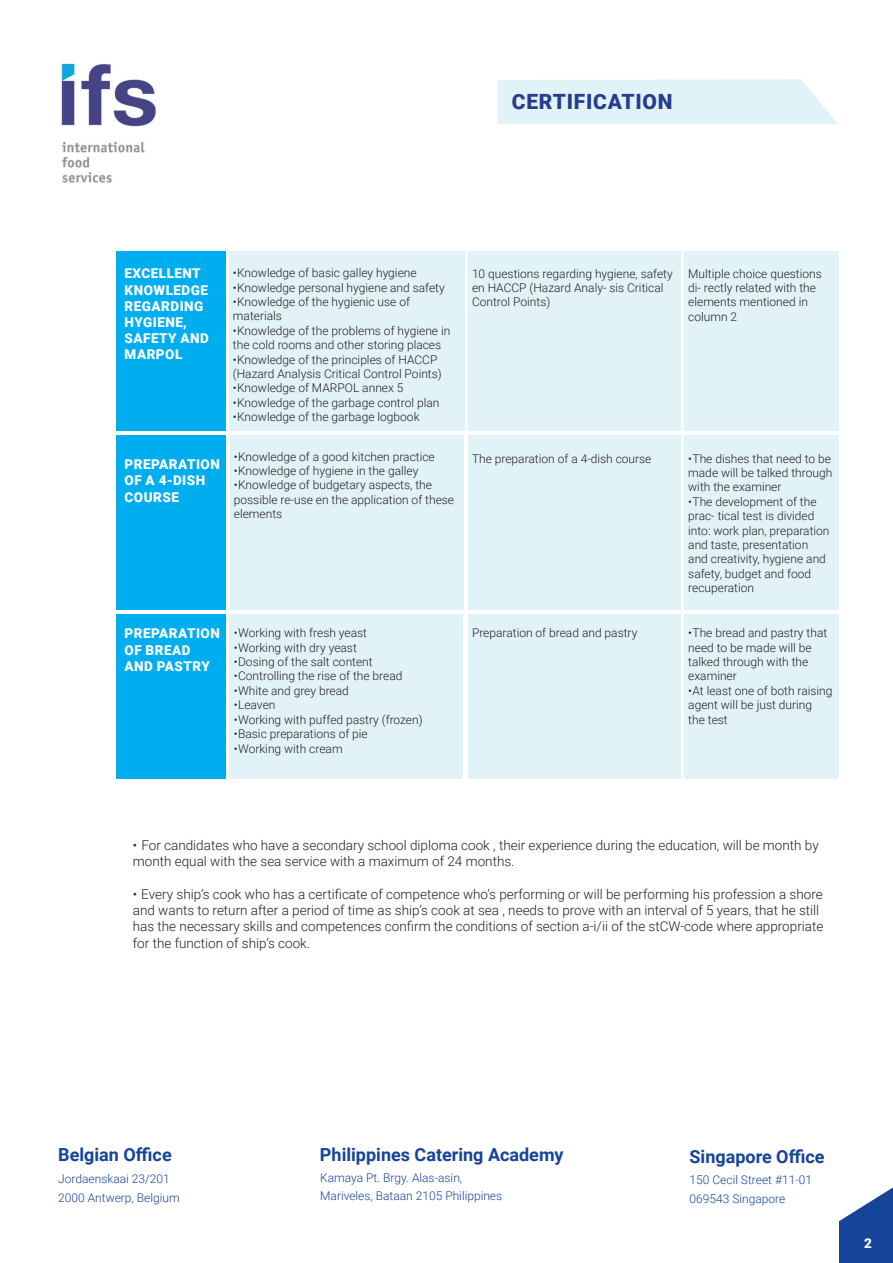
<style>
.page{position:relative;width:893px;height:1263px;background:#fff}
.page>*{position:absolute;margin:0;border:0;box-sizing:border-box;transform-origin:0 0}
.t1{font:900 21px "Roboto";letter-spacing:.035em;color:#253f8e}
.t2{font:700 18px "Roboto";color:#164499}
.t3{font:300 13.5px/16.2px "Roboto";color:#231f20}
.t4{font:900 13.5px/16.2px "Roboto";letter-spacing:.035em;color:#fff}
.t5{font:300 12px/14.4px "Roboto";color:#231f20}
.t6{font:300 12px/18.6px "Roboto";color:#164499}
</style>
<div class="page">
<img style="left:61px;top:63px;width:95px;height:120px">
<svg style="left:497px;top:79px;width:341px;height:45px;background:#e3f3f8"></svg>
<svg style="left:839px;top:1187px;width:54px;height:76px"></svg>
<div style="left:116px;top:251px;width:109px;height:179px;background:#00aeef"></div>
<div style="left:116px;top:435px;width:109px;height:174px;background:#00aeef"></div>
<div style="left:116px;top:614px;width:109px;height:164px;background:#00aeef"></div>
<div style="left:229px;top:251px;width:235px;height:179px;background:#e2f3f8"></div>
<div style="left:230px;top:435px;width:233px;height:174px;background:#e2f3f8"></div>
<div style="left:230px;top:614px;width:233px;height:164px;background:#e2f3f8"></div>
<div style="left:468px;top:251px;width:212px;height:180px;background:#e2f3f8"></div>
<div style="left:468px;top:435px;width:212px;height:174px;background:#e2f3f8"></div>
<div style="left:468px;top:614px;width:212px;height:164px;background:#e2f3f8"></div>
<div style="left:684px;top:251px;width:155px;height:180px;background:#e2f3f8"></div>
<div style="left:684px;top:435px;width:155px;height:174px;background:#e2f3f8"></div>
<div style="left:684px;top:614px;width:155px;height:164px;background:#e2f3f8"></div>
<h1 class="t1" style="left:512px;top:87px;width:162px">CERTIFICATION</h1>
<p class="t4" style="left:125px;top:265px;width:86px">EXCELLENT<br>KNOWLEDGE<br>REGARDING<br>HYGIENE,<br>SAFETY AND<br>MARPOL</p>
<p class="t4" style="left:125px;top:456px;width:97px">PREPARATION<br>OF A 4-DISH<br>COURSE</p>
<p class="t5" style="left:233px;top:265px;width:185px">• Knowledge of basic galley hygiene</p>
<p class="t5" style="left:233px;top:280px;width:213px">• Knowledge personal hygiene and safety</p>
<p class="t5" style="left:233px;top:294px;width:179px">• Knowledge of the hygienic use of materials</p>
<p class="t5" style="left:233px;top:323px;width:219px">• Knowledge of the problems of hygiene in the cold rooms and other storing places</p>
<p class="t5" style="left:233px;top:352px;width:210px">• Knowledge of the principles of HACCP (Hazard Analysis Critical Control Points)</p>
<p class="t5" style="left:233px;top:380px;width:172px">• Knowledge of MARPOL annex 5</p>
<p class="t5" style="left:233px;top:395px;width:208px">• Knowledge of the garbage control plan</p>
<p class="t5" style="left:233px;top:409px;width:188px">• Knowledge of the garbage logbook</p>
<p class="t5" style="left:234px;top:449px;width:202px">• Knowledge of a good kitchen practice</p>
<p class="t5" style="left:234px;top:463px;width:186px">• Knowledge of hygiene in the galley</p>
<p class="t5" style="left:234px;top:477px;width:222px">• Knowledge of budgetary aspects, the possible re-use en the application of these elements</p>
<p class="t4" style="left:125px;top:625px;width:97px">PREPARATION<br>OF BREAD<br>AND PASTRY</p>
<p class="t5" style="left:234px;top:625px;width:135px">• Working with fresh yeast</p>
<p class="t5" style="left:234px;top:640px;width:125px">• Working with dry yeast</p>
<p class="t5" style="left:234px;top:654px;width:140px">• Dosing of the salt content</p>
<p class="t5" style="left:234px;top:668px;width:170px">• Controlling the rise of the bread</p>
<p class="t5" style="left:234px;top:683px;width:117px">• White and grey bread</p>
<p class="t5" style="left:234px;top:697px;width:43px">• Leaven</p>
<p class="t5" style="left:234px;top:712px;width:190px">• Working with puffed pastry (frozen)</p>
<p class="t5" style="left:234px;top:726px;width:135px">• Basic preparations of pie</p>
<p class="t5" style="left:234px;top:740px;width:110px">• Working with cream</p>
<p class="t5" style="left:472px;top:266px;width:202px">10 questions regarding hygiene, safety en HACCP (Hazard Analy- sis Critical<br>Control Points)</p>
<p class="t5" style="left:688px;top:266px;width:135px">Multiple choice questions di- rectly related with the elements mentioned in column 2</p>
<p class="t5" style="left:472px;top:451px;width:181px">The preparation of a 4-dish course</p>
<p class="t5" style="left:688px;top:451px;width:146px;text-align:justify">• The dishes that need to be made will be talked through with the examiner</p>
<p class="t5" style="left:688px;top:494px;width:143px">• The development of the prac- tical test is divided into: work plan, preparation and taste, presentation and creativity, hygiene and safety, budget and food recuperation</p>
<p class="t5" style="left:472px;top:625px;width:167px">Preparation of bread and pastry</p>
<p class="t5" style="left:688px;top:625px;width:141px">• The bread and pastry that need to be made will be talked through with the examiner</p>
<p class="t5" style="left:688px;top:683px;width:146px">• At least one of both raising agent will be just during<br>the test</p>
<p class="t3" style="left:133px;top:836px;width:687px">• For candidates who have a secondary school diploma cook , their experience during the education, will be month by month equal with the sea service with a maximum of 24 months.</p>
<p class="t3" style="left:133px;top:886px;width:692px">• Every ship’s cook who has a certificate of competence who’s performing or will be performing his profession a shore and wants to return after a period of time as ship’s cook at sea , needs to prove with an interval of 5 years, that he still has the necessary skills and competences confirm the conditions of section a-i/ii of the stCW-code where appropriate for the function of ship’s cook.</p>
<h2 class="t2" style="left:58px;top:1142px;width:115px">Belgian Office</h2>
<h2 class="t2" style="left:320px;top:1142px;width:245px">Philippines Catering Academy</h2>
<h2 class="t2" style="left:689px;top:1144px;width:137px">Singapore Office</h2>
<p class="t6" style="left:320px;top:1168px;width:184px">Kamaya Pt. Brgy. Alas-asin,<br>Mariveles, Bataan 2105 Philippines</p>
<p class="t6" style="left:58px;top:1169px;width:123px">Jordaenskaai 23/201<br>2000 Antwerp, Belgium</p>
<p class="t6" style="left:690px;top:1170px;width:124px">150 Cecil Street #11-01<br>069543 Singapore</p>
<p class="t4" style="left:864px;top:1234px;width:9px">2</p>
</div>
